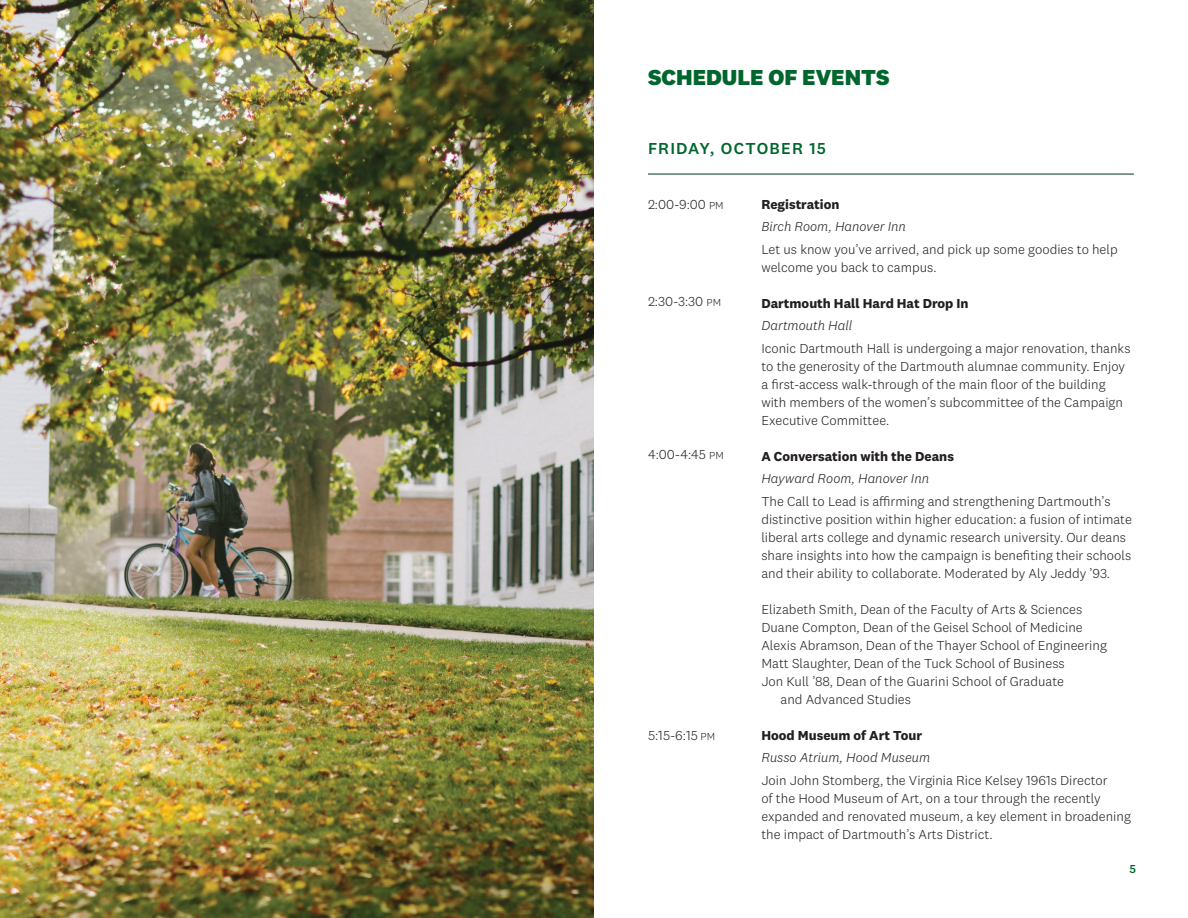
<style>
.page{position:relative;width:1188px;height:918px;background:#fff}
.page>*{position:absolute;margin:0;border:0;box-sizing:border-box;transform-origin:0 0}
.t1{font:800 22.5px "National 2";color:#00662d}
.Day_of_the_Week{font:500 16.5px "National 2";letter-spacing:.07em;color:#00662d}
.t2{font:300 13.5px/18px "National 2";color:#231f20}
.t3{font:700 13.5px "National 2";color:#231f20}
.t4{font:italic 300 13.5px "National 2";color:#231f20}
.t5{font:500 12px "National 2";color:#00662d}
.s1{font-size:10.5px}
</style>
<div class="page">
<img style="left:0;top:0;width:594px;height:918px">
<hr style="left:648px;top:174px;width:486px;height:1px;background:#003120">
<p class="t1" style="left:648px;top:63px;width:243px">SCHEDULE OF EVENTS</p>
<p class="Day_of_the_Week" style="left:648px;top:139px;width:180px">FRIDAY, OCTOBER 15</p>
<p class="t2" style="left:648px;top:195px;width:77px">2:00-9:00 <span class="s1">PM</span></p>
<p class="t2" style="left:648px;top:293px;width:75px">2:30-3:30 <span class="s1">PM</span></p>
<p class="t2" style="left:648px;top:446px;width:77px">4:00-4:45 <span class="s1">PM</span></p>
<p class="t2" style="left:648px;top:726px;width:69px">5:15-6:15 <span class="s1">PM</span></p>
<p class="t3" style="left:761px;top:196px;width:80px">Registration</p>
<p class="t4" style="left:761px;top:219px;width:146px">Birch Room, Hanover Inn</p>
<p class="t2" style="left:761px;top:240px;width:358px">Let us know you’ve arrived, and pick up some goodies to help welcome you back to campus.</p>
<p class="t3" style="left:761px;top:295px;width:209px">Dartmouth Hall Hard Hat Drop In</p>
<p class="t4" style="left:761px;top:318px;width:92px">Dartmouth Hall</p>
<p class="t2" style="left:761px;top:339px;width:371px">Iconic Dartmouth Hall is undergoing a major renovation, thanks to the generosity of the Dartmouth alumnae community. Enjoy a first-access walk-through of the main floor of the building with members of the women’s subcommittee of the Campaign Executive Committee.</p>
<p class="t3" style="left:761px;top:448px;width:194px">A Conversation with the Deans</p>
<p class="t4" style="left:761px;top:471px;width:169px">Hayward Room, Hanover Inn</p>
<p class="t2" style="left:761px;top:492px;width:372px">The Call to Lead is affirming and strengthening Dartmouth’s distinctive position within higher education: a fusion of intimate liberal arts college and dynamic research university. Our deans share insights into how the campaign is benefiting their schools and their ability to collaborate. Moderated by Aly Jeddy ’93.</p>
<p class="t2" style="left:761px;top:600px;width:347px">Elizabeth Smith, Dean of the Faculty of Arts &amp; Sciences Duane Compton, Dean of the Geisel School of Medicine Alexis Abramson, Dean of the Thayer School of Engineering Matt Slaughter, Dean of the Tuck School of Business</p>
<p class="t2" style="left:781px;top:672px;width:285px;text-indent:-19px">Jon Kull ’88, Dean of the Guarini School of Graduate and Advanced Studies</p>
<p class="t3" style="left:761px;top:727px;width:162px">Hood Museum of Art Tour</p>
<p class="t4" style="left:761px;top:750px;width:170px">Russo Atrium, Hood Museum</p>
<p class="t2" style="left:761px;top:771px;width:371px">Join John Stomberg, the Virginia Rice Kelsey 1961s Director<br>of the Hood Museum of Art, on a tour through the recently expanded and renovated museum, a key element in broadening the impact of Dartmouth’s Arts District.</p>
<p class="t5" style="left:1130px;top:862px;width:8px">5</p>
</div>
